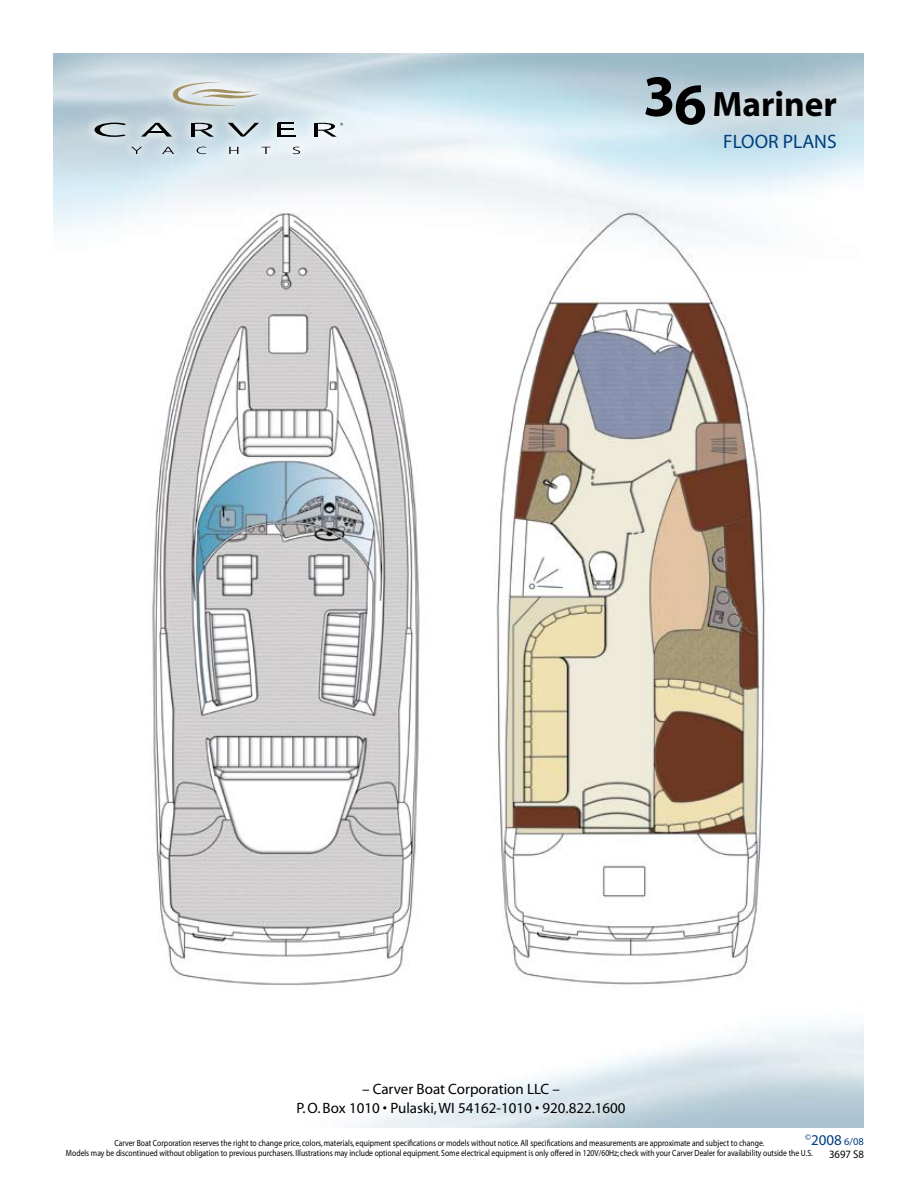
<style>
.page{position:relative;width:918px;height:1188px;background:#fff}
.page>*{position:absolute;margin:0;border:0;box-sizing:border-box;transform-origin:0 0}
.t1{font:700 35.4px "Myriad";color:#000}
.t2{font:19.5px "Myriad";color:#003e7e}
.t3{font:15px/18.8px "Myriad";color:#000;text-align:center}
.t4{font:15px "Myriad";color:#003e7e}
.t5{font:11.25px "Myriad Pro";color:#000;scale:.95 1}
.t6{font:9px/10.5px "Myriad";color:#000;text-align:center;scale:.85 1}
.s1{font-size:58.95px}
.s2{font-size:10.5px}
</style>
<div class="page">
<svg style="left:81px;top:69px;width:271px;height:95px;background:#cfdee5"></svg>
<svg style="left:131px;top:147px;width:11px;height:7px"></svg>
<svg style="left:162px;top:147px;width:12px;height:7px"></svg>
<svg style="left:197px;top:147px;width:9px;height:7px"></svg>
<svg style="left:229px;top:147px;width:9px;height:7px"></svg>
<svg style="left:261px;top:147px;width:9px;height:7px"></svg>
<svg style="left:293px;top:147px;width:7px;height:7px"></svg>
<svg style="left:173px;top:82px;width:86px;height:24px;background:#d4d6d0"></svg>
<svg style="left:94px;top:123px;width:32px;height:14px"></svg>
<svg style="left:141px;top:123px;width:31px;height:14px"></svg>
<hr style="left:191px;top:123px;width:4px;height:14px;background:#000">
<svg style="left:195px;top:123px;width:19px;height:14px"></svg>
<hr style="left:314px;top:123px;width:4px;height:14px;background:#000">
<svg style="left:228px;top:123px;width:31px;height:14px"></svg>
<hr style="left:277px;top:123px;width:3px;height:14px;background:#000">
<svg style="left:280px;top:123px;width:14px;height:7px"></svg>
<svg style="left:280px;top:136px;width:16px;height:1px"></svg>
<svg style="left:318px;top:123px;width:25px;height:14px"></svg>
<img style="left:132px;top:207px;width:303px;height:782px">
<img style="left:487px;top:202px;width:286px;height:812px">
<h1 class="t1" style="left:643px;top:86px;width:195px"><span class="s1">36</span> Mariner</h1>
<h2 class="t2" style="left:723px;top:132px;width:20px">Floor</h2>
<h2 class="t2" style="left:783px;top:132px;width:22px">Plans</h2>
<h3 class="t3" style="left:296px;top:1080px;width:331px">– Carver Boat Corporation LLC –<br>P.O. Box 1010 • Pulaski,WI 54162-1010 • 920.822.1600</h3>
<h3 class="t4" style="left:805px;top:1133px;width:60px"><sup>©</sup>2008 <span class="s2">6/08</span></h3>
<p class="t5" style="left:829px;top:1147px;width:38px">3697 S8</p>
<p class="t6" style="left:66px;top:1138px;width:880px">Carver Boat Corporation reserves the right to change price, colors, materials, equipment specifications or models without notice.All specifications and measurements are approximate and subject to change.<br>Models may be discontinued without obligation to previous purchasers. Illustrations may include optional equipment. Some electrical equipment is only offered in 120V/60Hz; check with your Carver Dealer for availability outside the U.S.</p>
</div>
